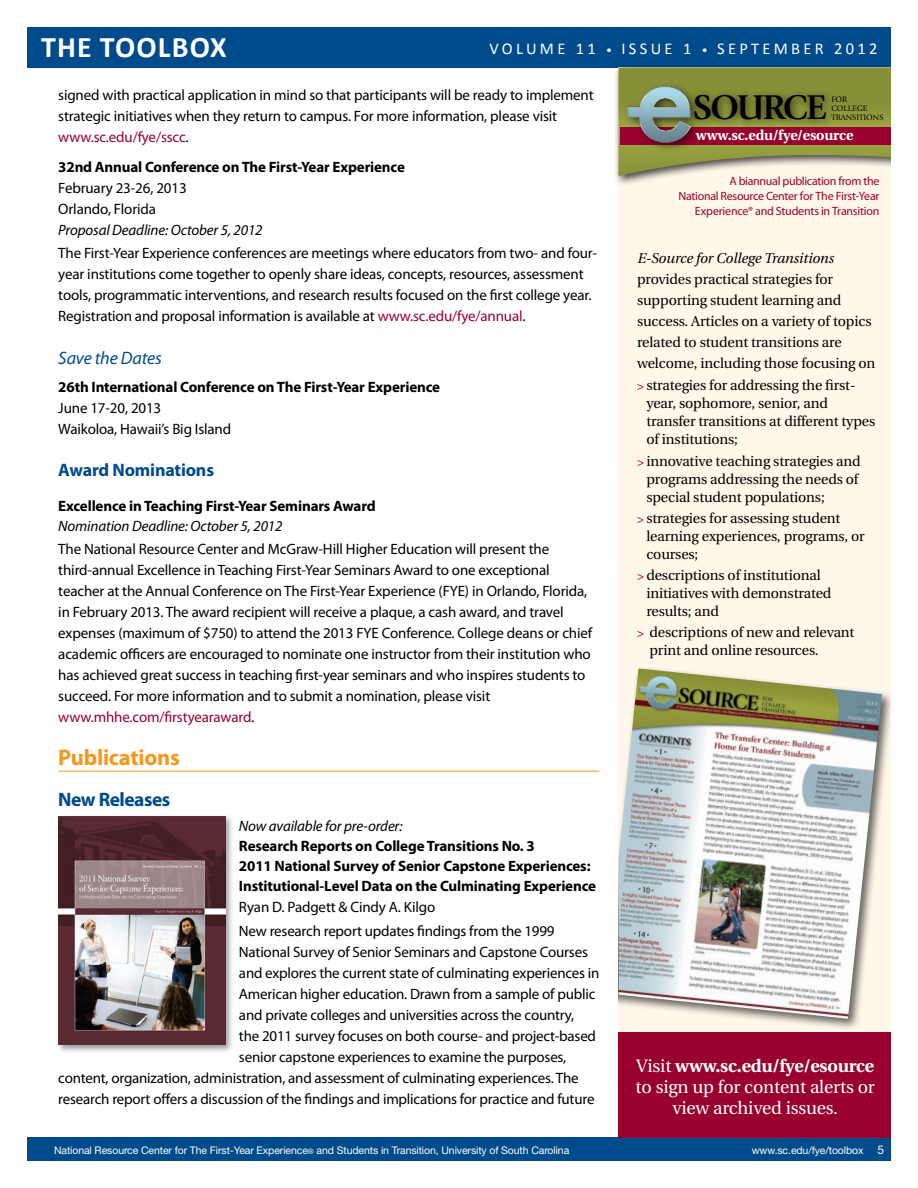
<style>
.page{position:relative;width:918px;height:1188px;background:#fff}
.page>*{position:absolute;margin:0;border:0;box-sizing:border-box;transform-origin:0 0}
.t1{font:700 35.85px "Giovanni";letter-spacing:-.05em;color:#000}
.t2{font:700 30px "Calibri";letter-spacing:.04em;color:#fff}
.t3{font:700 22.5px "Myriad Pro";letter-spacing:-.01em;color:#f8971d}
.t4{font:700 19.5px "Myriad Pro";letter-spacing:-.025em;color:#004b8c}
.t5{font:18px/21px "Utopia";letter-spacing:-.01em;color:#fff;text-align:center}
.t6{font:700 18px "Myriad Pro";letter-spacing:-.01em;color:#004b8c}
.t7{font:italic 18px "Myriad Pro";letter-spacing:-.01em;color:#004b8c}
.t8{font:16.5px "Calibri";letter-spacing:.2em;color:#fff}
.t9{font:15px/21px "Myriad Pro";letter-spacing:-.01em;color:#000}
.t10{font:700 15px/20.2px "Myriad Pro";letter-spacing:-.01em;color:#000}
.t11{font:italic 15px "Myriad Pro";letter-spacing:-.01em;color:#000}
.t12{font:14.25px/18px "Utopia";letter-spacing:-.01em;color:#000}
.t13{font:italic 14.25px "Utopia";letter-spacing:-.01em;color:#000}
.t14{font:700 14.25px "Utopia";letter-spacing:-.01em;color:#fff}
.t15{font:12px/15px "Myriad Pro";letter-spacing:-.025em;color:#98002e;text-align:right}
.t16{font:10.5px "Helvetica Neue";letter-spacing:-.01em;color:#fff}
.t17{font:8.25px/8.7px "Giovanni";color:#000}
.s1{font-size:12px}
.s2{color:#98002e}
.s3{font-size:12px;color:#98002e}
.s4{font-weight:700}
.s5{font-size:7.5px}
</style>
<div class="page">
<div style="left:27px;top:27px;width:864px;height:41px;background:#004b8c"></div>
<div style="left:27px;top:1138px;width:864px;height:23px;background:#004b8c"></div>
<div style="left:619px;top:68px;width:272px;height:1005px;background:#fff8ea"></div>
<div style="left:619px;top:665px;width:272px;height:366px;background:#000;opacity:.6"></div>
<img style="left:619px;top:668px;width:263px;height:351px">
<div style="left:614px;top:62px;width:304px;height:125px;background:#000;opacity:.75"></div>
<svg style="left:619px;top:68px;width:273px;height:108px;background:#a0a461"></svg>
<div style="left:620px;top:128px;width:272px;height:17px;background:#98002e"></div>
<div style="left:689px;top:89px;width:147px;height:40px;background:#000;opacity:.6"></div>
<div style="left:624px;top:81px;width:78px;height:72px;background:#000;opacity:.6"></div>
<img style="left:622px;top:78px;width:75px;height:69px">
<div style="left:619px;top:1032px;width:272px;height:106px;background:#98002e"></div>
<div style="left:892px;top:50px;width:26px;height:126px;background:#fff"></div>
<hr style="left:58px;top:771px;width:541px;height:1px;background:#f8971d">
<div style="left:56px;top:814px;width:179px;height:239px;background:#000;opacity:.4"></div>
<img style="left:58px;top:816px;width:167px;height:228px">
<h2 class="t2" style="left:41px;top:28px;width:187px">THE TOOLBOX</h2>
<p class="t8" style="left:490px;top:38px;width:389px">VOLUME 11 <span class="s1">•</span> ISS UE 1 <span class="s1">•</span> SEPTEMBER 2012</p>
<p class="t9" style="left:58px;top:84px;width:537px">signed with practical application in mind so that participants will be ready to implement strategic initiatives when they return to campus. For more information, please visit <span class="s2">www.sc.edu/fye/sscc</span>.</p>
<p class="t10" style="left:58px;top:156px;width:348px">32nd Annual Conference on The First-Year Experience</p>
<p class="t9" style="left:58px;top:177px;width:130px">February 23-26, 2013<br>Orlando, Florida</p>
<p class="t11" style="left:58px;top:220px;width:206px">Proposal Deadline: October 5, 2012</p>
<p class="t9" style="left:58px;top:242px;width:540px">The First-Year Experience conferences are meetings where educators from two- and four&shy;year institutions come together to openly share ideas, concepts, resources, assessment tools, programmatic interventions, and research results focused on the first college year.<br>Registration and proposal information is available at <span class="s2">www.sc.edu/fye/annual</span>.</p>
<p class="t7" style="left:58px;top:347px;width:105px">Save the Dates</p>
<p class="t10" style="left:58px;top:376px;width:383px">26th International Conference on The First-Year Experience</p>
<p class="t9" style="left:58px;top:397px;width:174px">June 17-20, 2013<br>Waikoloa, Hawaii’s Big Island</p>
<p class="t6" style="left:58px;top:459px;width:157px">Award Nominations</p>
<p class="t10" style="left:58px;top:495px;width:319px">Excellence in Teaching First-Year Seminars Award</p>
<p class="t11" style="left:58px;top:517px;width:226px">Nomination Deadline: October 5, 2012</p>
<p class="t9" style="left:58px;top:539px;width:535px">The National Resource Center and McGraw-Hill Higher Education will present the third-annual Excellence in Teaching First-Year Seminars Award to one exceptional teacher at the Annual Conference on The First-Year Experience (FYE) in Orlando, Florida, in February 2013. The award recipient will receive a plaque, a cash award, and travel expenses (maximum of $750) to attend the 2013 FYE Conference. College deans or chief academic officers are encouraged to nominate one instructor from their institution who has achieved great success in teaching first-year seminars and who inspires students to succeed. For more information and to submit a nomination, please visit <span class="s2">www.mhhe.com/firstyearaward</span>.</p>
<h3 class="t3" style="left:58px;top:743px;width:123px">Publications</h3>
<h3 class="t4" style="left:58px;top:787px;width:113px">New Releases</h3>
<p class="t11" style="left:239px;top:816px;width:165px">Now available for pre-order:</p>
<p class="t10" style="left:239px;top:835px;width:359px">Research Reports on College Transitions No. 3<br>2011 National Survey of Senior Capstone Experiences:<br>Institutional-Level Data on the Culminating Experience</p>
<p class="t9" style="left:239px;top:896px;width:317px;line-height:23.1px">Ryan D. Padgett &amp; Cindy A. Kilgo<br>New research report updates findings from the 1999</p>
<p class="t9" style="left:239px;top:941px;width:350px">National Survey of Senior Seminars and Capstone Courses</p>
<p class="t9" style="left:239px;top:962px;width:362px">and explores the current state of culminating experiences in</p>
<p class="t9" style="left:239px;top:983px;width:358px">American higher education. Drawn from a sample of public</p>
<p class="t9" style="left:239px;top:1004px;width:337px">and private colleges and universities across the country,</p>
<p class="t9" style="left:239px;top:1025px;width:359px">the 2011 survey focuses on both course- and project-based</p>
<p class="t9" style="left:239px;top:1046px;width:329px">senior capstone experiences to examine the purposes,</p>
<p class="t9" style="left:58px;top:1067px;width:522px">content, organization, administration, and assessment of culminating experiences. The</p>
<p class="t9" style="left:58px;top:1088px;width:538px">research report offers a discussion of the findings and implications for practice and future</p>
<h1 class="t1" style="left:693px;top:86px;width:135px">SOURCE</h1>
<p class="t14" style="left:696px;top:127px;width:159px">www.sc.edu/fye/esource</p>
<p class="t17" style="left:831px;top:95px;width:54px">FOR<br>COLLEGE<br>TRANSITIONS</p>
<p class="t15" style="left:679px;top:173px;width:203px">A biannual publication from the<br>National Resource Center for The First-Year<br>Experience® and Students in Transition</p>
<p class="t13" style="left:637px;top:250px;width:198px">E-Source for College Transitions</p>
<p class="t12" style="left:637px;top:269px;width:240px;line-height:21px">provides practical strategies for supporting student learning and success. Articles on a variety of topics related to student transitions are welcome, including those focusing on</p>
<p class="t12" style="left:646px;top:377px;width:230px;text-indent:-9px"><span class="s3">&gt;</span> strategies for addressing the first&shy;year, sophomore, senior, and transfer transitions at different types of institutions;</p>
<p class="t12" style="left:646px;top:452px;width:216px;text-indent:-9px"><span class="s3">&gt;</span> innovative teaching strategies and programs addressing the needs of special student populations;</p>
<p class="t12" style="left:646px;top:509px;width:220px;text-indent:-9px"><span class="s3">&gt;</span> strategies for assessing student learning experiences, programs, or courses;</p>
<p class="t12" style="left:646px;top:566px;width:187px;text-indent:-9px"><span class="s3">&gt;</span> descriptions of institutional initiatives with demonstrated results; and</p>
<p class="t12" style="left:649px;top:624px;width:207px;text-indent:-12px"><span class="s3">&gt;</span> descriptions of new and relevant print and online resources.</p>
<p class="t5" style="left:636px;top:1056px;width:241px">Visit <span class="s4">www.sc.edu/fye/esource </span>to sign up for content alerts or view archived issues.</p>
<p class="t16" style="left:54px;top:1144px;width:517px">National Resource Center for The First-Year Experience<span class="s5">®</span> and Students in Transition, University of South Carolina</p>
<p class="t16" style="left:752px;top:1144px;width:134px">www.sc.edu/fye/toolbox <span class="s1">5</span></p>
</div>
